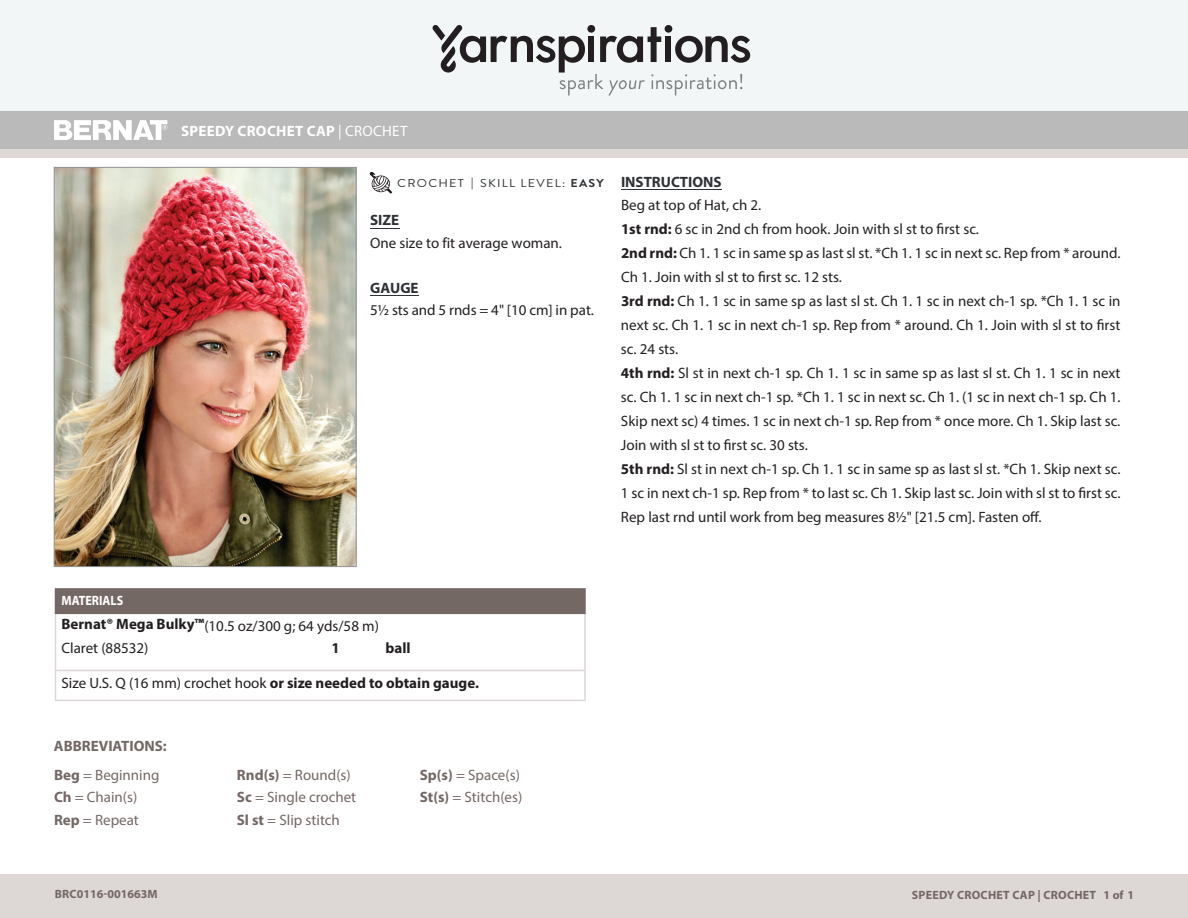
<style>
.page{position:relative;width:1188px;height:918px;background:#fff}
.page>*{position:absolute;margin:0;border:0;box-sizing:border-box;transform-origin:0 0}
.t1{font:15px/24px "Myriad Pro";color:#231f20}
.t2{font:15px/22.5px "Myriad Pro";color:#746865}
.t3{font:700 15px "Myriad Pro";letter-spacing:.02em;color:#fff}
.t4{font:700 15px "Myriad Pro";color:#746865}
.t5{font:700 15px "Myriad Pro";color:#231f20}
.t6{font:700 13.5px "Myriad Pro";color:#fff;scale:.9 1}
.t7{font:700 12px "Myriad Pro";letter-spacing:.02em;color:#746865}
.t8{font:700 12px "Myriad Pro";color:#746865}
.t9{font:11.4px "Brandon Grotesque";letter-spacing:.1em;color:#2c3034;scale:1.1 1}
.s1{font-weight:400}
.s2{font-weight:700}
.s3{font-weight:700;color:#2e3236}
</style>
<div class="page">
<div style="left:0;top:875px;width:1188px;height:43px;background:#ddd7d6"></div>
<div style="left:0;top:149px;width:1188px;height:9px;background:#ddd7d6"></div>
<div style="left:0;top:111px;width:1188px;height:38px;background:#bababa"></div>
<svg style="left:54px;top:120px;width:113px;height:20px"></svg>
<div style="left:0;top:0;width:1188px;height:111px;background:#f3f6f7"></div>
<svg style="left:433px;top:25px;width:318px;height:71px"></svg>
<hr style="left:0;top:874px;width:1188px;height:1px;background:#ddd7d6">
<hr style="left:621px;top:189px;width:101px;height:1px;background:#2e3236">
<div style="left:56px;top:589px;width:529px;height:24px;background:#746865"></div>
<hr style="left:55px;top:614px;width:1px;height:56px;background:#ddd7d6">
<hr style="left:584px;top:614px;width:2px;height:56px;background:#ddd7d6">
<hr style="left:55px;top:670px;width:531px;height:1px;background:#ddd7d6">
<svg style="left:55px;top:671px;width:1px;height:29px"></svg>
<hr style="left:584px;top:671px;width:2px;height:29px;background:#ddd7d6">
<hr style="left:55px;top:700px;width:531px;height:1px;background:#ddd7d6">
<hr style="left:55px;top:588px;width:531px;height:2px;background:#746865">
<svg style="left:55px;top:590px;width:1px;height:23px"></svg>
<hr style="left:584px;top:590px;width:2px;height:23px;background:#746865">
<hr style="left:55px;top:613px;width:531px;height:1px;background:#746865">
<hr style="left:370px;top:295px;width:49px;height:1px;background:#2e3236">
<svg style="left:370px;top:228px;width:29px;height:1px"></svg>
<img style="left:56px;top:169px;width:298px;height:396px">
<div style="left:54px;top:167px;width:302px;height:400px;border:1px solid #939598"></div>
<svg style="left:370px;top:172px;width:22px;height:22px"></svg>
<p class="t3" style="left:181px;top:121px;width:228px">SPEEDY CROCHET CAP <span class="s1">| CROCHET</span></p>
<p class="t9" style="left:397px;top:175px;width:189px">CROCHET <span class="s2">|</span> SKILL LEVEL: <span class="s2">EASY</span></p>
<p class="t1" style="left:370px;top:209px;width:193px;line-height:22.5px"><span class="s3">SIZE<br></span>One size to fit average woman.</p>
<p class="t1" style="left:370px;top:276px;width:225px;line-height:22.5px"><span class="s3">GAUGE<br></span>5½ sts and 5 rnds = 4" [10 cm] in pat.</p>
<p class="t1" style="left:621px;top:169px;width:501px"><span class="s3">INSTRUCTIONS<br></span>Beg at top of Hat, ch 2.<br><span class="s2">1st rnd:</span> 6 sc in 2nd ch from hook. Join with sl st to first sc.<br><span class="s2">2nd rnd:</span> Ch 1. 1 sc in same sp as last sl st. *Ch 1. 1 sc in next sc. Rep from * around.<br>Ch 1. Join with sl st to first sc. 12 sts.<br><span class="s2">3rd rnd:</span> Ch 1. 1 sc in same sp as last sl st. Ch 1. 1 sc in next ch-1 sp. *Ch 1. 1 sc in next sc. Ch 1. 1 sc in next ch-1 sp. Rep from * around. Ch 1. Join with sl st to first sc. 24 sts.<br><span class="s2">4th rnd:</span> Sl st in next ch-1 sp. Ch 1. 1 sc in same sp as last sl st. Ch 1. 1 sc in next sc. Ch 1. 1 sc in next ch-1 sp. *Ch 1. 1 sc in next sc. Ch 1. (1 sc in next ch-1 sp. Ch 1.<br>Skip next sc) 4 times. 1 sc in next ch-1 sp. Rep from * once more. Ch 1. Skip last sc.<br>Join with sl st to first sc. 30 sts.<br><span class="s2">5th rnd:</span> Sl st in next ch-1 sp. Ch 1. 1 sc in same sp as last sl st. *Ch 1. Skip next sc.<br>1 sc in next ch-1 sp. Rep from * to last sc. Ch 1. Skip last sc. Join with sl st to first sc.<br>Rep last rnd until work from beg measures 8½" [21.5 cm]. Fasten off.</p>
<p class="t6" style="left:62px;top:592px;width:70px">MATERIALS</p>
<p class="t1" style="left:62px;top:614px;width:319px;line-height:22.5px"><span class="s2">Bernat® Mega Bulky™</span>(10.5 oz/300 g; 64 yds/58 m)<br>Claret (88532)</p>
<p class="t5" style="left:332px;top:638px;width:10px">1</p>
<p class="t5" style="left:386px;top:638px;width:27px">ball</p>
<p class="t1" style="left:62px;top:670px;width:419px">Size U.S. Q (16 mm) crochet hook <span class="s2">or size needed to obtain gauge.</span></p>
<p class="t4" style="left:54px;top:736px;width:114px">ABBREVIATIONS:</p>
<p class="t2" style="left:54px;top:763px;width:107px"><span class="s2">Beg</span> = Beginning<br><span class="s2">Ch</span> = Chain(s)<br><span class="s2">Rep</span> = Repeat</p>
<p class="t2" style="left:237px;top:763px;width:121px"><span class="s2">Rnd(s)</span> = Round(s)<br><span class="s2">Sc</span> = Single crochet<br><span class="s2">Sl st</span> = Slip stitch</p>
<p class="t2" style="left:420px;top:763px;width:104px"><span class="s2">Sp(s)</span> = Space(s)<br><span class="s2">St(s)</span> = Stitch(es)</p>
<p class="t8" style="left:55px;top:886px;width:105px">BRC0116-001663M</p>
<p class="t7" style="left:949px;top:886px;width:217px">SPEEDY CROCHET CAP | <span class="s1">CROCHET</span> 1 of 1</p>
<p class="t7" style="left:912px;top:887px;width:224px">SPEEDY CROCHET CAP | CROCHET 1 of 1</p>
</div>
